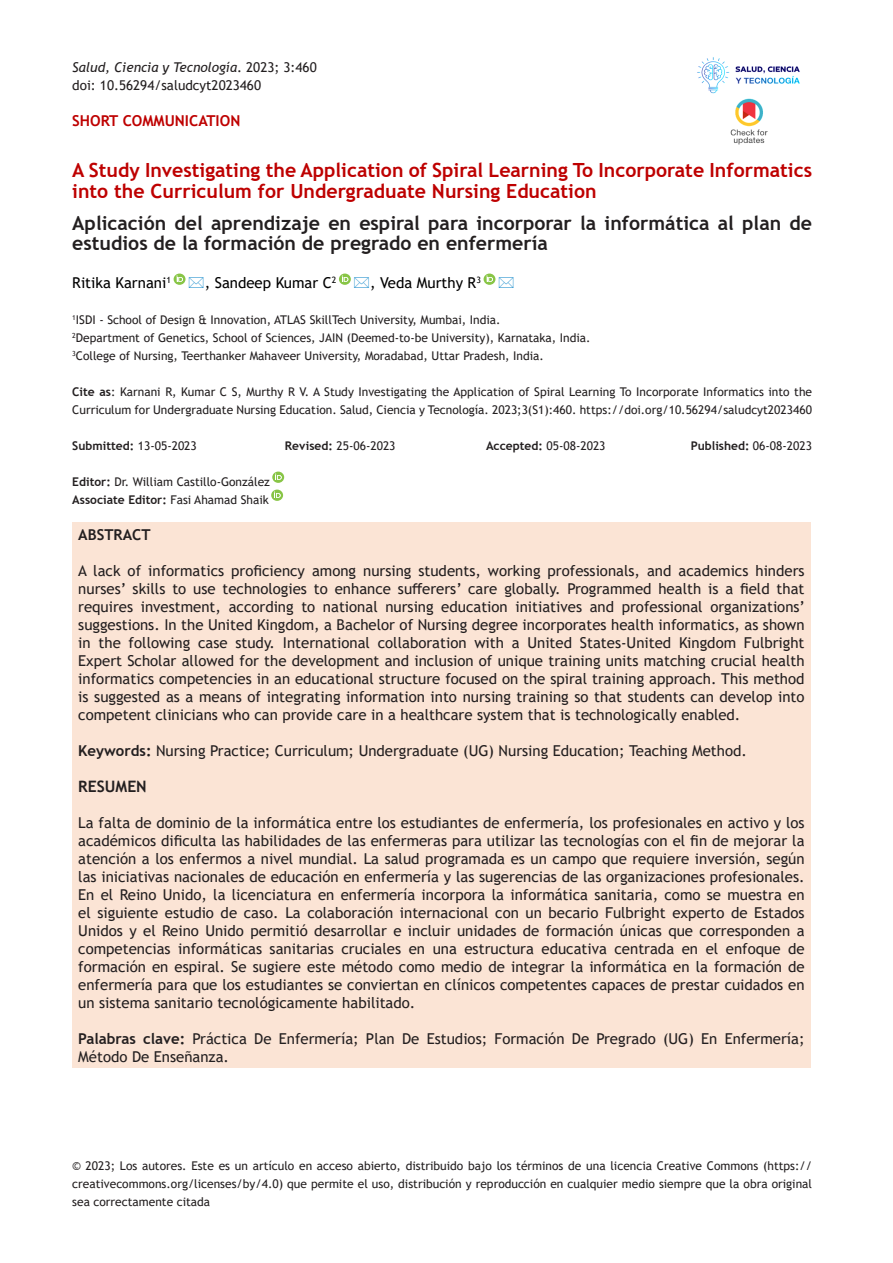
<style>
.page{position:relative;width:893px;height:1263px;background:#fff}
.page>*{position:absolute;margin:0;border:0;box-sizing:border-box;transform-origin:0 0}
.t1{font:700 19.5px/21px "Trebuchet MS";color:#be0000}
.t2{font:700 19.5px/19.5px "Trebuchet MS";color:#231f20}
.Body_Text{font:700 15.75px "Trebuchet MS";color:#231f20}
.Body_Text-2{font:15px/18px "Trebuchet MS";color:#231f20;text-align:justify}
.t3{font:15px "Trebuchet MS";color:#000}
.t4{font:700 15px "Trebuchet MS";color:#be0000}
.Heading_1{font:700 15px "Trebuchet MS";color:#231f20}
.t5{font:italic 13.5px "Trebuchet MS";color:#231f20}
.t6{font:13.5px "Trebuchet MS";color:#231f20}
.t7{font:12px/18px "Trebuchet MS";color:#231f20;text-align:justify}
.t8{font:700 12px "Trebuchet MS";color:#231f20}
.s1{font-style:normal}
.s2{font-weight:700}
.s3{font-weight:400}
</style>
<div class="page">
<img style="left:697px;top:57px;width:103px;height:37px">
<img style="left:730px;top:98px;width:38px;height:47px">
<div style="left:72px;top:522px;width:739px;height:546px;background:#fbe4d5"></div>
<svg style="left:272px;top:472px;width:12px;height:11px"></svg>
<svg style="left:271px;top:490px;width:12px;height:11px"></svg>
<svg style="left:174px;top:274px;width:12px;height:11px"></svg>
<svg style="left:339px;top:274px;width:12px;height:11px"></svg>
<svg style="left:484px;top:274px;width:12px;height:11px"></svg>
<p class="t5" style="left:72px;top:59px;width:246px">Salud, Ciencia y Tecnología<span class="s1">. 2023; 3:460</span></p>
<p class="t6" style="left:72px;top:77px;width:190px">doi: 10.56294/saludcyt2023460</p>
<p class="t4" style="left:72px;top:111px;width:170px">SHORT COMMUNICATION</p>
<p class="t1" style="left:72px;top:159px;width:741px">A Study Investigating the Application of Spiral Learning To Incorporate Informatics into the Curriculum for Undergraduate Nursing Education</p>
<p class="t2" style="left:72px;top:214px;width:741px">Aplicación del aprendizaje en espiral para incorporar la informática al plan de estudios de la formación de pregrado en enfermería</p>
<p class="t3" style="left:72px;top:273px;width:100px">Ritika Karnani<sup>1</sup></p>
<p class="t3" style="left:205px;top:273px;width:133px">, Sandeep Kumar C<sup>2</sup></p>
<p class="t3" style="left:370px;top:273px;width:112px">, Veda Murthy R<sup>3</sup></p>
<p class="t7" style="left:72px;top:311px;width:430px"><sup>1</sup>ISDI - School of Design &amp; Innovation, ATLAS SkillTech University, Mumbai, India.</p>
<p class="t7" style="left:72px;top:329px;width:520px"><sup>2</sup>Department of Genetics, School of Sciences, JAIN (Deemed-to-be University), Karnataka, India.</p>
<p class="t7" style="left:72px;top:347px;width:473px"><sup>3</sup>College of Nursing, Teerthanker Mahaveer University, Moradabad, Uttar Pradesh, India.</p>
<p class="t7" style="left:72px;top:383px;width:741px"><span class="s2">Cite as</span>: Karnani R, Kumar C S, Murthy R V. A Study Investigating the Application of Spiral Learning To Incorporate Informatics into the<br>Curriculum for Undergraduate Nursing Education. Salud, Ciencia y Tecnología. 2023;3(S1):460. https://doi.org/10.56294/saludcyt2023460</p>
<p class="t8" style="left:72px;top:438px;width:126px">Submitted: <span class="s3">13-05-2023</span></p>
<p class="t7" style="left:285px;top:437px;width:112px"><span class="s2">Revised:</span> 25-06-2023</p>
<p class="t7" style="left:486px;top:437px;width:121px"><span class="s2">Accepted:</span> 05-08-2023</p>
<p class="t8" style="left:691px;top:438px;width:123px">Published: <span class="s3">06-08-2023</span></p>
<p class="t7" style="left:72px;top:473px;width:199px"><span class="s2">Editor:</span> Dr. William Castillo-González</p>
<p class="t8" style="left:72px;top:492px;width:198px">Associate Editor: <span class="s3">Fasi Ahamad Shaik</span></p>
<p class="Heading_1" style="left:78px;top:525px;width:74px">ABSTRACT</p>
<p class="Body_Text-2" style="left:78px;top:562px;width:728px">A lack of informatics proficiency among nursing students, working professionals, and academics hinders nurses’ skills to use technologies to enhance sufferers’ care globally. Programmed health is a field that requires investment, according to national nursing education initiatives and professional organizations’ suggestions. In the United Kingdom, a Bachelor of Nursing degree incorporates health informatics, as shown in the following case study. International collaboration with a United States-United Kingdom Fulbright Expert Scholar allowed for the development and inclusion of unique training units matching crucial health informatics competencies in an educational structure focused on the spiral training approach. This method is suggested as a means of integrating information into nursing training so that students can develop into competent clinicians who can provide care in a healthcare system that is technologically enabled.</p>
<p class="Body_Text-2" style="left:78px;top:742px;width:670px"><span class="s2">Keywords:</span> Nursing Practice; Curriculum; Undergraduate (UG) Nursing Education; Teaching Method.</p>
<p class="Body_Text" style="left:78px;top:777px;width:70px">RESUMEN</p>
<p class="Body_Text-2" style="left:78px;top:814px;width:728px">La falta de dominio de la informática entre los estudiantes de enfermería, los profesionales en activo y los académicos dificulta las habilidades de las enfermeras para utilizar las tecnologías con el fin de mejorar la atención a los enfermos a nivel mundial. La salud programada es un campo que requiere inversión, según las iniciativas nacionales de educación en enfermería y las sugerencias de las organizaciones profesionales.<br>En el Reino Unido, la licenciatura en enfermería incorpora la informática sanitaria, como se muestra en el siguiente estudio de caso. La colaboración internacional con un becario Fulbright experto de Estados Unidos y el Reino Unido permitió desarrollar e incluir unidades de formación únicas que corresponden a competencias informáticas sanitarias cruciales en una estructura educativa centrada en el enfoque de formación en espiral. Se sugiere este método como medio de integrar la informática en la formación de enfermería para que los estudiantes se conviertan en clínicos competentes capaces de prestar cuidados en un sistema sanitario tecnológicamente habilitado.</p>
<p class="Body_Text-2" style="left:78px;top:1030px;width:728px"><span class="s2">Palabras clave:</span> Práctica De Enfermería; Plan De Estudios; Formación De Pregrado (UG) En Enfermería;<br>Método De Enseñanza.</p>
<p class="t7" style="left:72px;top:1157px;width:741px">© 2023; Los autores. Este es un artículo en acceso abierto, distribuido bajo los términos de una licencia Creative Commons (https:// creativecommons.org/licenses/by/4.0) que permite el uso, distribución y reproducción en cualquier medio siempre que la obra original sea correctamente citada</p>
</div>
